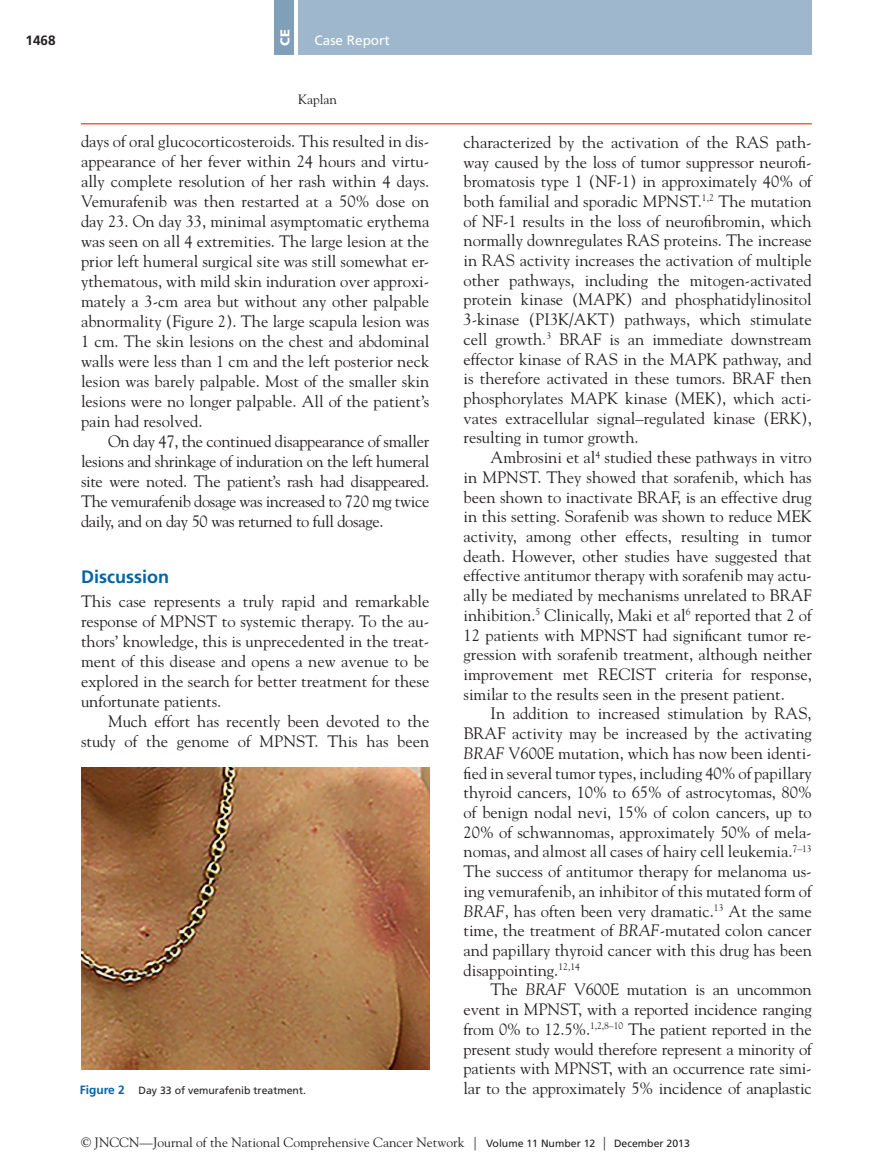
<style>
.page{position:relative;width:878px;height:1175px;background:#fff}
.page>*{position:absolute;margin:0;border:0;box-sizing:border-box;transform-origin:0 0}
.t1{font:700 18px "Frutiger LT Std";color:#0065a4}
.TXT{font:16.5px/19.6px "Goudy Std";color:#231f20;text-align:justify}
.TXT__flush{font:16.5px/20px "Goudy Std";color:#231f20;text-align:justify}
.t2{font:13.5px "Goudy Std";color:#231f20}
.t3{font:13.5px "Frutiger LT Std";color:#fff}
.t4{font:700 13.5px "Frutiger LT Std";color:#231f20}
.t5{font:900 12.9px "Frutiger LT Std";color:#fff}
.FN{font:10.5px "Frutiger";color:#231f20}
.s1{font-style:italic}
.s2{font-family:"Frutiger LT Std";font-weight:700;font-size:12px;color:#0065a4}
.s3{font-family:"Frutiger LT Std";font-size:10.5px}
</style>
<div class="page">
<div style="left:298px;top:0;width:513px;height:55px;background:#9fb7cc"></div>
<hr style="left:81px;top:123px;width:730px;height:1px;background:#ed633e">
<div style="left:274px;top:0;width:20px;height:55px;background:#80a0b9"></div>
<img style="left:81px;top:767px;width:348px;height:302px">
<p class="t4" style="left:26px;top:32px;width:32px">1468</p>
<p class="t5" style="left:277px;top:46px;width:18px;rotate:-90deg">CE</p>
<p class="t3" style="left:314px;top:32px;width:77px">Case Report</p>
<p class="t2" style="left:298px;top:91px;width:41px">Kaplan</p>
<p class="TXT" style="left:81px;top:131px;width:350px">days of oral glucocorticosteroids. This resulted in dis&shy;appearance of her fever within 24 hours and virtu&shy;ally complete resolution of her rash within 4 days.<br>Vemurafenib was then restarted at a 50% dose on day 23. On day 33, minimal asymptomatic erythema was seen on all 4 extremities. The large lesion at the prior left humeral surgical site was still somewhat er&shy;ythematous, with mild skin induration over approxi&shy;mately a 3-cm area but without any other palpable abnormality (Figure 2). The large scapula lesion was 1 cm. The skin lesions on the chest and abdominal walls were less than 1 cm and the left posterior neck lesion was barely palpable. Most of the smaller skin lesions were no longer palpable. All of the patient’s pain had resolved.</p>
<p class="TXT" style="left:81px;top:431px;width:350px;text-indent:27px">On day 47, the continued disappearance of smaller lesions and shrinkage of induration on the left humeral site were noted. The patient’s rash had disappeared.<br>The vemurafenib dosage was increased to 720 mg twice daily, and on day 50 was returned to full dosage.</p>
<h1 class="t1" style="left:81px;top:566px;width:89px">Discussion</h1>
<p class="TXT__flush" style="left:81px;top:591px;width:350px">This case represents a truly rapid and remarkable response of MPNST to systemic therapy. To the au&shy;thors’ knowledge, this is unprecedented in the treat&shy;ment of this disease and opens a new avenue to be explored in the search for better treatment for these unfortunate patients.</p>
<p class="TXT" style="left:81px;top:711px;width:350px;text-align:right">Much effort has recently been devoted to the study of the genome of MPNST. This has been</p>
<p class="TXT" style="left:463px;top:132px;width:350px">characterized by the activation of the RAS path&shy;way caused by the loss of tumor suppressor neurofi&shy;bromatosis type 1 (NF-1) in approximately 40% of both familial and sporadic MPNST.<sup>1,2</sup> The mutation of NF-1 results in the loss of neurofibromin, which normally downregulates RAS proteins. The increase in RAS activity increases the activation of multiple other pathways, including the mitogen-activated protein kinase (MAPK) and phosphatidylinositol 3-kinase (PI3K/AKT) pathways, which stimulate cell growth.<sup>3</sup> BRAF is an immediate downstream effector kinase of RAS in the MAPK pathway, and is therefore activated in these tumors. BRAF then phosphorylates MAPK kinase (MEK), which acti&shy;vates extracellular signal–regulated kinase (ERK), resulting in tumor growth.</p>
<p class="TXT" style="left:463px;top:447px;width:350px;text-indent:27px">Ambrosini et al<sup>4</sup> studied these pathways in vitro in MPNST. They showed that sorafenib, which has been shown to inactivate BRAF, is an effective drug in this setting. Sorafenib was shown to reduce MEK activity, among other effects, resulting in tumor death. However, other studies have suggested that effective antitumor therapy with sorafenib may actu&shy;ally be mediated by mechanisms unrelated to BRAF inhibition.<sup>5</sup> Clinically, Maki et al<sup>6</sup> reported that 2 of 12 patients with MPNST had significant tumor re&shy;gression with sorafenib treatment, although neither improvement met RECIST criteria for response, similar to the results seen in the present patient.</p>
<p class="TXT" style="left:463px;top:703px;width:350px;text-indent:27px">In addition to increased stimulation by RAS, BRAF activity may be increased by the activating <span class="s1">BRAF</span> V600E mutation, which has now been identi&shy;fied in several tumor types, including 40% of papillary thyroid cancers, 10% to 65% of astrocytomas, 80% of benign nodal nevi, 15% of colon cancers, up to 20% of schwannomas, approximately 50% of mela&shy;nomas, and almost all cases of hairy cell leukemia.<sup>7–13<br></sup>The success of antitumor therapy for melanoma us&shy;ing vemurafenib, an inhibitor of this mutated form of <span class="s1">BRAF</span>, has often been very dramatic.<sup>13</sup> At the same time, the treatment of <span class="s1">BRAF</span>-mutated colon cancer and papillary thyroid cancer with this drug has been disappointing.<sup>12,14</sup></p>
<p class="TXT" style="left:463px;top:979px;width:350px;text-indent:27px">The <span class="s1">BRAF</span> V600E mutation is an uncommon event in MPNST, with a reported incidence ranging from 0% to 12.5%.<sup>1,2,8–10</sup> The patient reported in the present study would therefore represent a minority of patients with MPNST, with an occurrence rate simi-</p>
<p class="FN" style="left:80px;top:1084px;width:228px"><span class="s2">Figure 2</span> Day 33 of vemurafenib treatment.</p>
<p class="TXT" style="left:463px;top:1078px;width:350px">lar to the approximately 5% incidence of anaplastic</p>
<p class="t2" style="left:81px;top:1134px;width:610px">© JNCCN—Journal of the National Comprehensive Cancer Network | <span class="s3">Volume 11 Number 12</span> | <span class="s3">December 2013</span></p>
</div>
